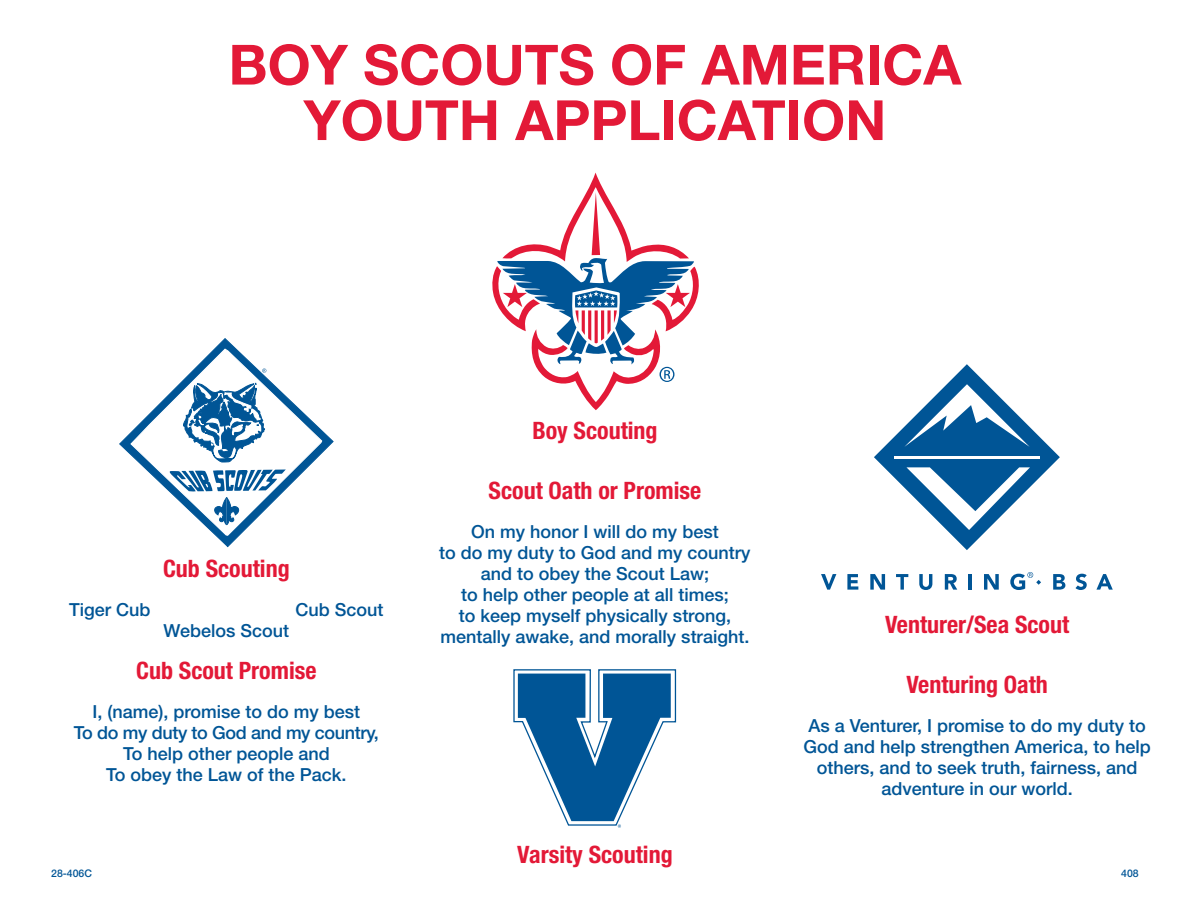
<style>
.page{position:relative;width:1188px;height:918px;background:#fff}
.page>*{position:absolute;margin:0;border:0;box-sizing:border-box;transform-origin:0 0}
.t1{font:700 55.5px/55.5px "Helvetica Neue";color:#e31937;text-align:center}
.t2{font:700 condensed 24px "Helvetica Neue";color:#e31937}
.t3{font:500 18px/21px "Helvetica Neue";color:#005596;text-align:center}
.t4{font:500 10.5px "Helvetica Neue";color:#005596}
</style>
<div class="page">
<svg style="left:492px;top:173px;width:207px;height:237px"></svg>
<svg style="left:874px;top:364px;width:186px;height:186px"></svg>
<svg style="left:821px;top:574px;width:15px;height:16px"></svg>
<svg style="left:847px;top:574px;width:11px;height:16px"></svg>
<svg style="left:870px;top:574px;width:15px;height:16px"></svg>
<svg style="left:896px;top:574px;width:12px;height:16px"></svg>
<svg style="left:919px;top:574px;width:13px;height:16px"></svg>
<svg style="left:945px;top:574px;width:12px;height:16px"></svg>
<hr style="left:968px;top:574px;width:4px;height:16px;background:#005596">
<svg style="left:984px;top:574px;width:15px;height:16px"></svg>
<svg style="left:1053px;top:574px;width:12px;height:16px"></svg>
<svg style="left:1076px;top:574px;width:11px;height:16px"></svg>
<svg style="left:1096px;top:574px;width:17px;height:16px"></svg>
<svg style="left:1010px;top:572px;width:31px;height:18px"></svg>
<svg style="left:513px;top:669px;width:163px;height:159px"></svg>
<svg style="left:119px;top:338px;width:215px;height:209px"></svg>
<svg style="left:130px;top:348px;width:193px;height:188px"></svg>
<h1 class="t1" style="left:229px;top:36px;width:728px">BOY SCOUTS OF AMERICA<br>YOUTH APPLICATION</h1>
<h2 class="t2" style="left:163px;top:554px;width:128px">Cub Scouting</h2>
<p class="t3" style="left:69px;top:599px;width:83px">Tiger Cub</p>
<p class="t3" style="left:295px;top:599px;width:90px">Cub Scout</p>
<p class="t3" style="left:164px;top:620px;width:127px">Webelos Scout</p>
<h2 class="t2" style="left:136px;top:656px;width:182px">Cub Scout Promise</h2>
<p class="t3" style="left:74px;top:701px;width:306px">I, (name), promise to do my best<br>To do my duty to God and my country,<br>To help other people and<br>To obey the Law of the Pack.</p>
<h2 class="t2" style="left:532px;top:416px;width:127px">Boy Scouting</h2>
<h2 class="t2" style="left:489px;top:476px;width:214px">Scout Oath or Promise</h2>
<p class="t3" style="left:439px;top:521px;width:313px">On my honor I will do my best<br>to do my duty to God and my country and to obey the Scout Law;<br>to help other people at all times;<br>to keep myself physically strong, mentally awake, and morally straight.</p>
<h2 class="t2" style="left:885px;top:610px;width:186px">Venturer/Sea Scout</h2>
<h2 class="t2" style="left:906px;top:670px;width:143px">Venturing Oath</h2>
<p class="t3" style="left:804px;top:715px;width:349px">As a Venturer, I promise to do my duty to God and help strengthen America, to help others, and to seek truth, fairness, and adventure in our world.</p>
<h2 class="t2" style="left:517px;top:840px;width:157px">Varsity Scouting</h2>
<p class="t4" style="left:51px;top:867px;width:42px">28-406C</p>
<p class="t4" style="left:1121px;top:867px;width:19px">408</p>
</div>
